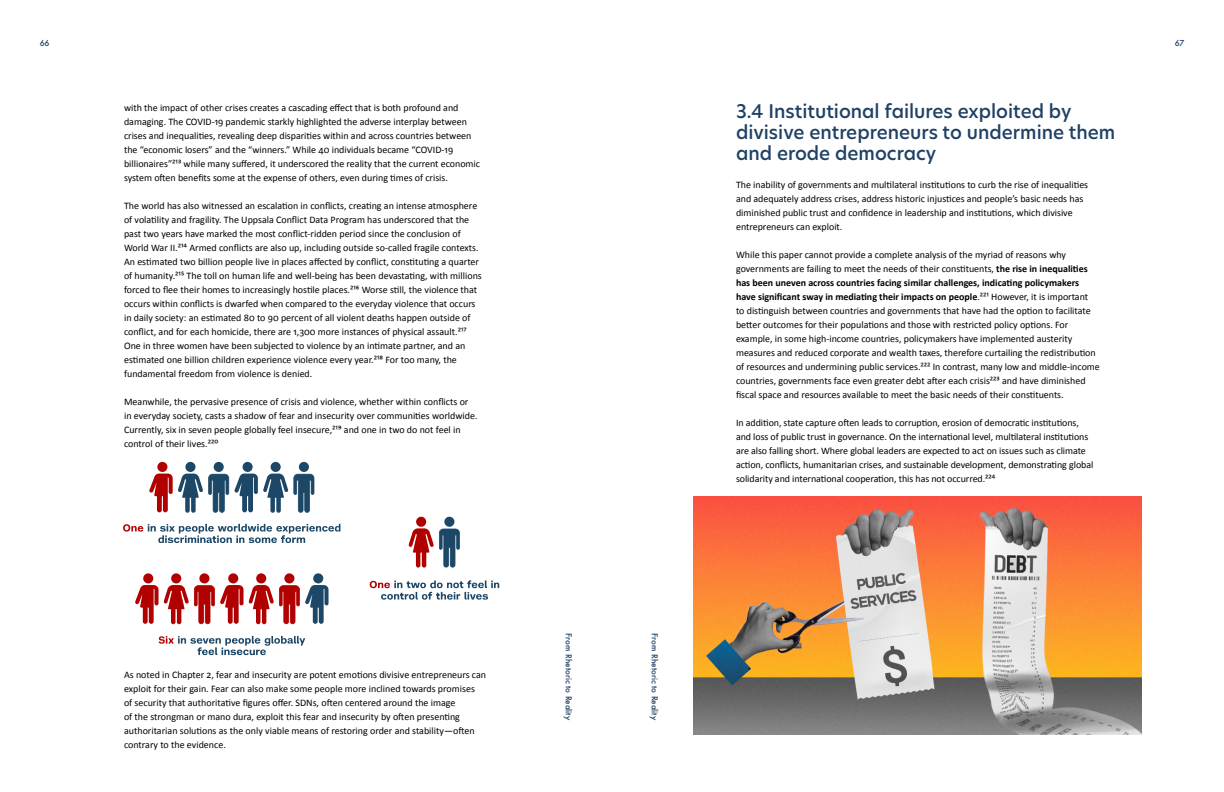
<style>
.page{position:relative;width:1224px;height:792px;background:#fff}
.page>*{position:absolute;margin:0;border:0;box-sizing:border-box;transform-origin:0 0}
.Subheading_A{font:500 18.5px/21px "New Hero";color:#1e4164}
.Body_text{font:10px/14px "Calibri";color:#000}
.t1{font:500 8px "Futura";color:#1e4164}
.s1{font-weight:700}
</style>
<div class="page">
<svg style="left:123px;top:524px;width:217px;height:19px"></svg>
<svg style="left:370px;top:580px;width:129px;height:20px"></svg>
<svg style="left:159px;top:636px;width:146px;height:19px"></svg>
<svg style="left:149px;top:462px;width:165px;height:51px"></svg>
<svg style="left:408px;top:516px;width:52px;height:52px"></svg>
<svg style="left:135px;top:573px;width:194px;height:51px"></svg>
<img style="left:694px;top:496px;width:448px;height:238px">
<p class="t1" style="left:40px;top:38px;width:11px">66</p>
<p class="t1" style="left:1175px;top:38px;width:11px">67</p>
<p class="Body_text" style="left:124px;top:101px;width:358px">with the impact of other crises creates a cascading effect that is both profound and damaging. The COVID-19 pandemic starkly highlighted the adverse interplay between crises and inequalities, revealing deep disparities within and across countries between the “economic losers” and the “winners.” While 40 individuals became “COVID-19 billionaires”²¹³ while many suffered, it underscored the reality that the current economic system often benefits some at the expense of others, even during times of crisis.</p>
<p class="Body_text" style="left:124px;top:199px;width:359px">The world has also witnessed an escalation in conflicts, creating an intense atmosphere of volatility and fragility. The Uppsala Conflict Data Program has underscored that the past two years have marked the most conflict-ridden period since the conclusion of World War II.²¹⁴ Armed conflicts are also up, including outside so-called fragile contexts.<br>An estimated two billion people live in places affected by conflict, constituting a quarter of humanity.²¹⁵ The toll on human life and well-being has been devastating, with millions forced to flee their homes to increasingly hostile places.²¹⁶ Worse still, the violence that occurs within conflicts is dwarfed when compared to the everyday violence that occurs in daily society: an estimated 80 to 90 percent of all violent deaths happen outside of conflict, and for each homicide, there are 1,300 more instances of physical assault.²¹⁷<br>One in three women have been subjected to violence by an intimate partner, and an estimated one billion children experience violence every year.²¹⁸ For too many, the fundamental freedom from violence is denied.</p>
<p class="Body_text" style="left:124px;top:395px;width:355px">Meanwhile, the pervasive presence of crisis and violence, whether within conflicts or in everyday society, casts a shadow of fear and insecurity over communities worldwide.<br>Currently, six in seven people globally feel insecure,²¹⁹ and one in two do not feel in control of their lives.²²⁰</p>
<p class="Body_text" style="left:124px;top:668px;width:364px">As noted in Chapter 2, fear and insecurity are potent emotions divisive entrepreneurs can exploit for their gain. Fear can also make some people more inclined towards promises<br>of security that authoritative figures offer. SDNs, often centered around the image<br>of the strongman or mano dura, exploit this fear and insecurity by often presenting authoritarian solutions as the only viable means of restoring order and stability—often contrary to the evidence.</p>
<p class="t1" style="left:574px;top:633px;width:88px;rotate:90deg">From Rhetoric to Reality</p>
<p class="t1" style="left:660px;top:633px;width:88px;rotate:90deg">From Rhetoric to Reality</p>
<p class="Subheading_A" style="left:736px;top:101px;width:381px">3.4 Institutional failures exploited by divisive entrepreneurs to undermine them and erode democracy</p>
<p class="Body_text" style="left:736px;top:178px;width:354px">The inability of governments and multilateral institutions to curb the rise of inequalities and adequately address crises, address historic injustices and people’s basic needs has diminished public trust and confidence in leadership and institutions, which divisive entrepreneurs can exploit.</p>
<p class="Body_text" style="left:736px;top:248px;width:365px">While this paper cannot provide a complete analysis of the myriad of reasons why governments are failing to meet the needs of their constituents, <span class="s1">the rise in inequalities has been uneven across countries facing similar challenges, indicating policymakers have significant sway in mediating their impacts on people</span>.²²¹ However, it is important<br>to distinguish between countries and governments that have had the option to facilitate better outcomes for their populations and those with restricted policy options. For example, in some high-income countries, policymakers have implemented austerity measures and reduced corporate and wealth taxes, therefore curtailing the redistribution of resources and undermining public services.²²² In contrast, many low and middle-income countries, governments face even greater debt after each crisis²²³ and have diminished fiscal space and resources available to meet the basic needs of their constituents.</p>
<p class="Body_text" style="left:736px;top:416px;width:359px">In addition, state capture often leads to corruption, erosion of democratic institutions, and loss of public trust in governance. On the international level, multilateral institutions are also falling short. Where global leaders are expected to act on issues such as climate action, conflicts, humanitarian crises, and sustainable development, demonstrating global solidarity and international cooperation, this has not occurred.²²⁴</p>
</div>
